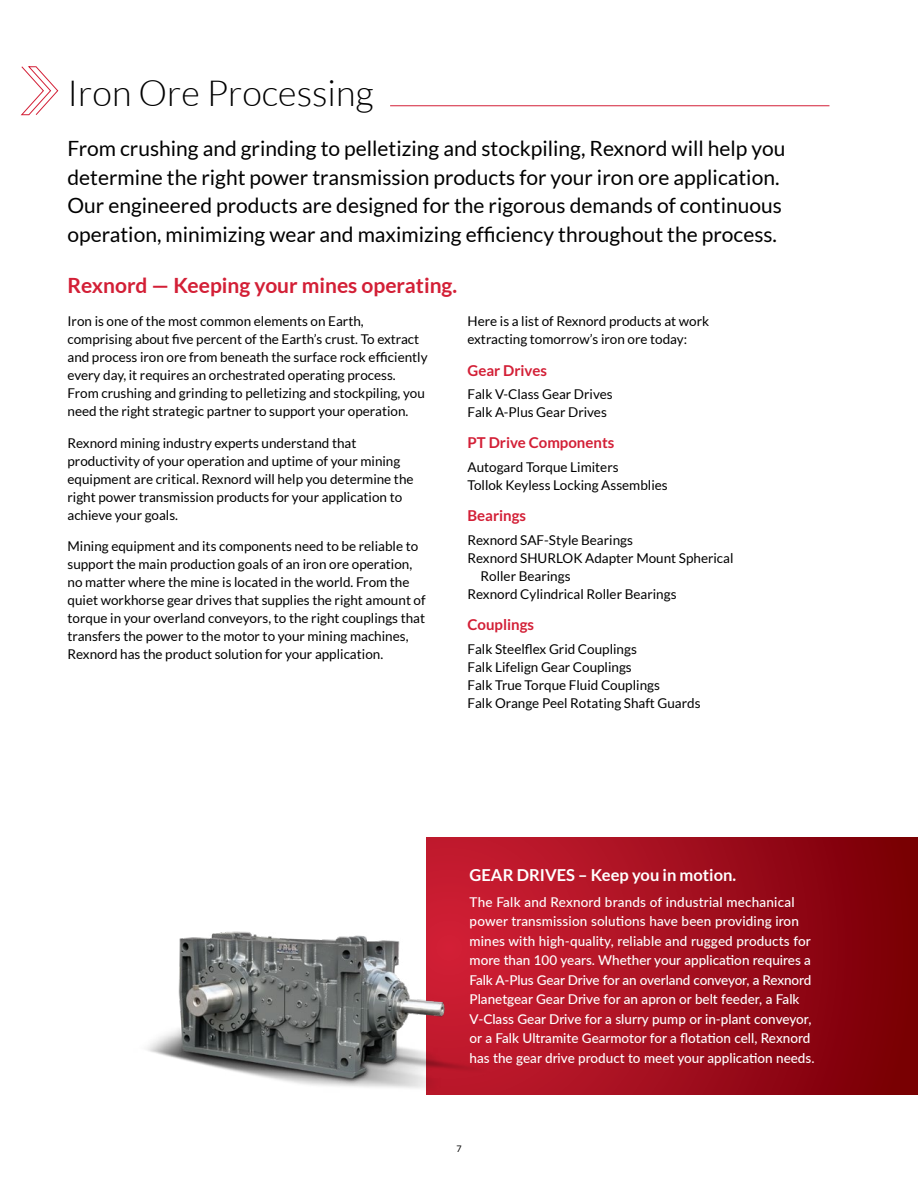
<style>
.page{position:relative;width:918px;height:1188px;background:#fff}
.page>*{position:absolute;margin:0;border:0;box-sizing:border-box;transform-origin:0 0}
.t1{font:300 36px "Lato";color:#000}
.t2{font:21px/28.5px "Lato";color:#000}
.t3{font:700 21px "Lato";color:#d31f36}
.t4{font:700 16.5px "Lato";color:#fff}
.t5{font:700 15px "Lato";color:#d31f36}
.t6{font:13.5px/18px "Lato";color:#000}
.t7{font:500 13.5px/19.5px "Lato";color:#fff}
.t8{font:9px "Lato";color:#000}
</style>
<div class="page">
<svg style="left:20px;top:66px;width:39px;height:50px"></svg>
<div style="left:427px;top:837px;width:491px;height:258px;background:linear-gradient(to right,#ce1f35,#7a0007)"></div>
<img style="left:147px;top:899px;width:369px;height:196px">
<hr style="left:390px;top:105px;width:439px;height:1px;background:#d31f36">
<h1 class="t1" style="left:68px;top:74px;width:308px">Iron Ore Processing</h1>
<p class="t2" style="left:68px;top:134px;width:719px">From crushing and grinding to pelletizing and stockpiling, Rexnord will help you determine the right power transmission products for your iron ore application.<br>Our engineered products are designed for the rigorous demands of continuous operation, minimizing wear and maximizing efficiency throughout the process.</p>
<h2 class="t3" style="left:68px;top:274px;width:391px">Rexnord — Keeping your mines operating.</h2>
<p class="t6" style="left:68px;top:312px;width:362px">Iron is one of the most common elements on Earth, comprising about five percent of the Earth’s crust. To extract and process iron ore from beneath the surface rock efficiently every day, it requires an orchestrated operating process.<br>From crushing and grinding to pelletizing and stockpiling, you need the right strategic partner to support your operation.</p>
<p class="t6" style="left:68px;top:434px;width:348px">Rexnord mining industry experts understand that productivity of your operation and uptime of your mining equipment are critical. Rexnord will help you determine the right power transmission products for your application to achieve your goals.</p>
<p class="t6" style="left:68px;top:537px;width:360px">Mining equipment and its components need to be reliable to support the main production goals of an iron ore operation, no matter where the mine is located in the world. From the quiet workhorse gear drives that supplies the right amount of torque in your overland conveyors, to the right couplings that transfers the power to the motor to your mining machines, Rexnord has the product solution for your application.</p>
<p class="t6" style="left:468px;top:312px;width:243px">Here is a list of Rexnord products at work extracting tomorrow’s iron ore today:</p>
<p class="t5" style="left:468px;top:362px;width:81px">Gear Drives</p>
<p class="t6" style="left:468px;top:385px;width:147px">Falk V-Class Gear Drives<br>Falk A-Plus Gear Drives</p>
<p class="t5" style="left:468px;top:434px;width:148px">PT Drive Components</p>
<p class="t6" style="left:468px;top:458px;width:202px">Autogard Torque Limiters<br>Tollok Keyless Locking Assemblies</p>
<p class="t5" style="left:468px;top:507px;width:60px">Bearings</p>
<p class="t6" style="left:468px;top:531px;width:167px">Rexnord SAF-Style Bearings</p>
<p class="t6" style="left:468px;top:549px;width:268px">Rexnord SHURLOK Adapter Mount Spherical</p>
<p class="t6" style="left:481px;top:567px;width:92px">Roller Bearings</p>
<p class="t6" style="left:468px;top:585px;width:211px">Rexnord Cylindrical Roller Bearings</p>
<p class="t5" style="left:468px;top:616px;width:68px">Couplings</p>
<p class="t6" style="left:468px;top:640px;width:235px">Falk Steelflex Grid Couplings<br>Falk Lifelign Gear Couplings<br>Falk True Torque Fluid Couplings<br>Falk Orange Peel Rotating Shaft Guards</p>
<p class="t4" style="left:470px;top:865px;width:268px">GEAR DRIVES – Keep you in motion.</p>
<p class="t7" style="left:470px;top:892px;width:346px">The Falk and Rexnord brands of industrial mechanical power transmission solutions have been providing iron mines with high-quality, reliable and rugged products for more than 100 years. Whether your application requires a Falk A-Plus Gear Drive for an overland conveyor, a Rexnord Planetgear Gear Drive for an apron or belt feeder, a Falk V-Class Gear Drive for a slurry pump or in-plant conveyor, or a Falk Ultramite Gearmotor for a flotation cell, Rexnord has the gear drive product to meet your application needs.</p>
<p class="t8" style="left:456px;top:1144px;width:7px">7</p>
</div>
